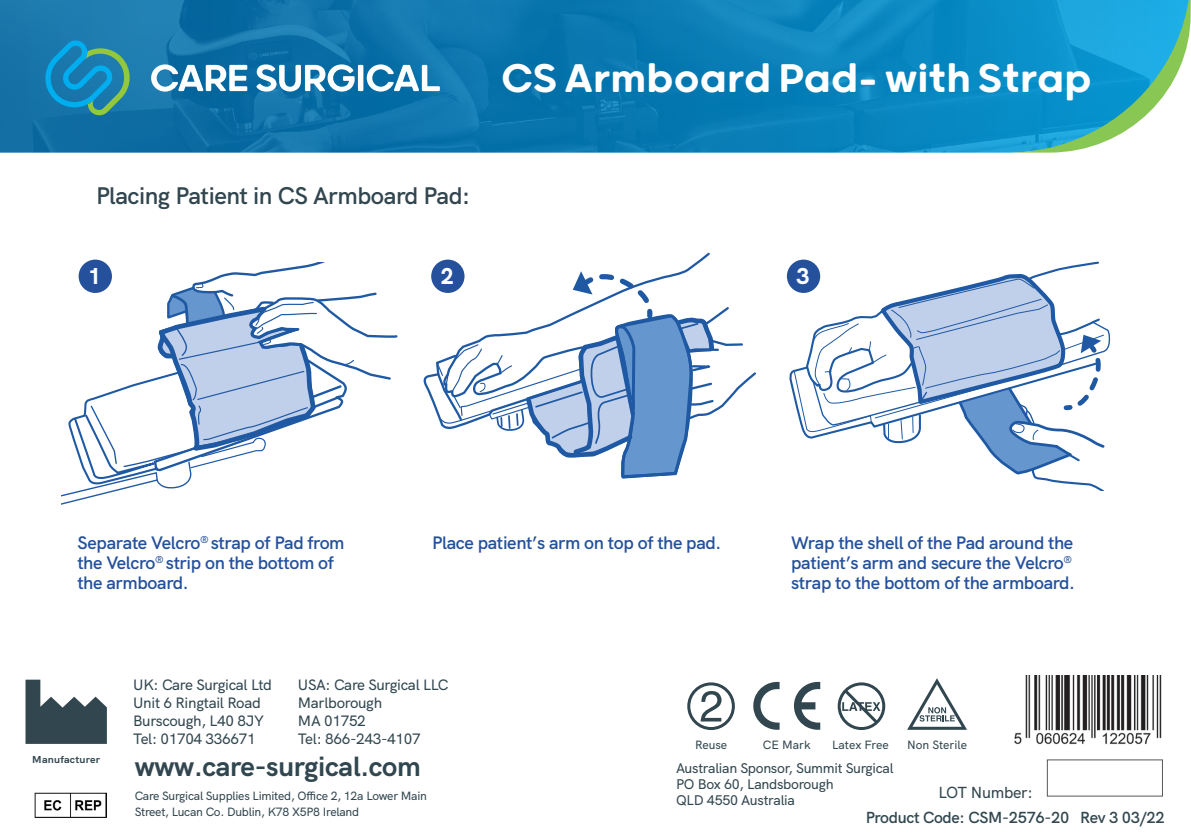
<style>
.page{position:relative;width:1191px;height:840px;background:#fff}
.page>*{position:absolute;margin:0;border:0;box-sizing:border-box;transform-origin:0 0}
.t1{font:500 48px "Grold Rounded";letter-spacing:-.01em;color:#fff}
.t2{font:700 27.8px "HK Grotesk";letter-spacing:-.01em;color:#31464f}
.t3{font:600 24px "HK Grotesk";letter-spacing:-.02em;color:#31464f}
.t4{font:800 22.8px "HK Grotesk";color:#fff}
.t5{font:600 18px/20px "HK Grotesk";letter-spacing:-.02em;color:#24509c}
.t6{font:600 16px "HK Grotesk";letter-spacing:-.02em;color:#31464f}
.t7{font:500 16px "HK Grotesk";letter-spacing:-.02em;color:#31464f}
.t8{font:500 15px/18px "HK Grotesk";letter-spacing:-.02em;color:#31464f}
.t9{font:500 14px "HK Grotesk";letter-spacing:-.02em;color:#31464f}
.t10{font:500 12px/15px "HK Grotesk";letter-spacing:-.02em;color:#31464f}
.t11{font:500 12px "HK Grotesk";color:#31464f}
.t12{font:700 10px "HK Grotesk";letter-spacing:.02em;color:#31464f;scale:1.06 1}
</style>
<div class="page">
<svg style="left:423px;top:270px;width:333px;height:209px"></svg>
<svg style="left:788px;top:261px;width:322px;height:229px"></svg>
<svg style="left:62px;top:262px;width:336px;height:243px"></svg>
<img style="left:1014px;top:675px;width:148px;height:70px">
<img style="left:0;top:0;width:1007px;height:152px">
<svg style="left:1007px;top:0;width:183px;height:152px;background:#3eadcd"></svg>
<svg style="left:45px;top:40px;width:88px;height:75px;background:#218aae"></svg>
<svg style="left:151px;top:64px;width:289px;height:28px"></svg>
<svg style="left:837px;top:682px;width:48px;height:47px"></svg>
<svg style="left:753px;top:681px;width:26px;height:48px"></svg>
<svg style="left:794px;top:681px;width:26px;height:49px"></svg>
<svg style="left:700px;top:691px;width:21px;height:30px"></svg>
<svg style="left:907px;top:678px;width:60px;height:51px"></svg>
<svg style="left:26px;top:679px;width:81px;height:64px"></svg>
<img style="left:34px;top:792px;width:73px;height:26px">
<div style="left:79px;top:259px;width:33px;height:34px;background:#24509c;border-radius:50%"></div>
<div style="left:431px;top:259px;width:33px;height:34px;background:#24509c;border-radius:50%"></div>
<div style="left:787px;top:259px;width:33px;height:34px;background:#24509c;border-radius:50%"></div>
<div style="left:687px;top:682px;width:48px;height:47px;border:3px solid #31464f;border-radius:50%"></div>
<p class="t3" style="left:96px;top:177px;width:376px">Placing Patient in CS Armboard Pad:</p>
<p class="t1" style="left:500px;top:49px;width:593px">CS Armboard Pad- with Strap</p>
<p class="t4" style="left:88px;top:258px;width:15px">1</p>
<p class="t4" style="left:440px;top:258px;width:15px">2</p>
<p class="t4" style="left:796px;top:258px;width:15px">3</p>
<p class="t5" style="left:77px;top:531px;width:269px">Separate Velcro<sup>®</sup> strap of Pad from the Velcro<sup>®</sup> strip on the bottom of the armboard.</p>
<p class="t5" style="left:432px;top:531px;width:291px">Place patient’s arm on top of the pad.</p>
<p class="t5" style="left:791px;top:531px;width:285px">Wrap the shell of the Pad around the patient’s arm and secure the Velcro<sup>® </sup>strap to the bottom of the armboard.</p>
<p class="t12" style="left:32px;top:751px;width:66px">Manufacturer</p>
<p class="t8" style="left:133px;top:674px;width:140px">UK: Care Surgical Ltd</p>
<p class="t8" style="left:133px;top:692px;width:129px">Unit 6 Ringtail Road</p>
<p class="t8" style="left:133px;top:710px;width:132px">Burscough, L40 8JY</p>
<p class="t8" style="left:133px;top:728px;width:124px">Tel: 01704 336671</p>
<p class="t8" style="left:298px;top:674px;width:152px">USA: Care Surgical LLC</p>
<p class="t8" style="left:298px;top:692px;width:86px">Marlborough<br>MA 01752</p>
<p class="t8" style="left:298px;top:728px;width:124px">Tel: 866-243-4107</p>
<p class="t2" style="left:135px;top:743px;width:287px">www.care-surgical.com</p>
<p class="t10" style="left:135px;top:787px;width:294px">Care Surgical Supplies Limited, Office 2, 12a Lower Main<br>Street, Lucan Co. Dublin, K78 X5P8 Ireland</p>
<p class="t10" style="left:695px;top:735px;width:34px">Reuse</p>
<p class="t10" style="left:763px;top:735px;width:49px">CE Mark</p>
<p class="t11" style="left:832px;top:734px;width:58px">Latex Free</p>
<p class="t11" style="left:907px;top:734px;width:62px">Non Sterile</p>
<p class="t9" style="left:676px;top:757px;width:219px">Australian Sponsor, Summit Surgical</p>
<p class="t9" style="left:676px;top:773px;width:159px">PO Box 60, Landsborough</p>
<p class="t9" style="left:676px;top:789px;width:120px">QLD 4550 Australia</p>
<p class="t7" style="left:938px;top:779px;width:96px">LOT Number:</p>
<p class="t6" style="left:866px;top:804px;width:300px">Product Code: CSM-2576-20 Rev 3 03/22</p>
</div>
